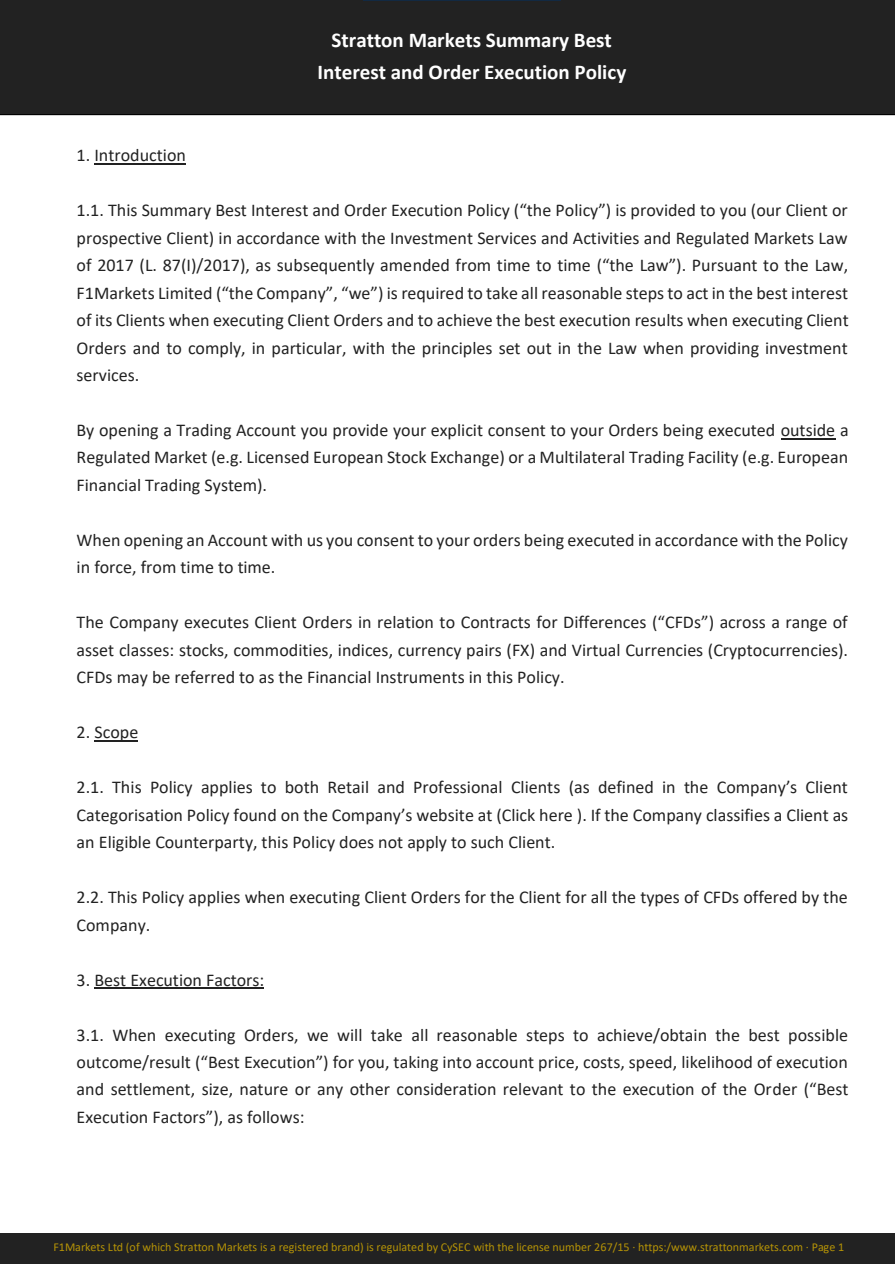
<style>
.page{position:relative;width:895px;height:1264px;background:#fff}
.page>*{position:absolute;margin:0;border:0;box-sizing:border-box;transform-origin:0 0}
.t1{font:700 21px/32.1px "Calibri";color:#fff;text-align:center}
.t2{font:18px/27.5px "Calibri";color:#222;text-align:justify}
.t3{font:12px "Calibri";letter-spacing:-.005em;color:#b59306}
</style>
<div class="page">
<div style="left:0;top:0;width:894px;height:115px;background:#222"></div>
<hr style="left:363px;top:0;width:197px;height:1px;background:#122942">
<div style="left:0;top:1233px;width:894px;height:31px;background:#222"></div>
<div style="left:287px;top:21px;width:369px;height:76px;background:#222"></div>
<hr style="left:94px;top:163px;width:92px;height:2px;background:#222">
<hr style="left:780px;top:438px;width:54px;height:1px;background:#222">
<hr style="left:94px;top:740px;width:44px;height:1px;background:#222">
<hr style="left:94px;top:987px;width:170px;height:2px;background:#222">
<p class="t2" style="left:76px;top:141px;width:111px">1. Introduction</p>
<p class="t1" style="left:317px;top:24px;width:310px">Stratton Markets Summary Best<br>Interest and Order Execution Policy</p>
<p class="t2" style="left:76px;top:196px;width:773px">1.1. This Summary Best Interest and Order Execution Policy (“the Policy”) is provided to you (our Client or prospective Client) in accordance with the Investment Services and Activities and Regulated Markets Law of 2017 (L. 87(Ι)/2017), as subsequently amended from time to time (“the Law”). Pursuant to the Law, F1Markets Limited (“the Company”, “we”) is required to take all reasonable steps to act in the best interest of its Clients when executing Client Orders and to achieve the best execution results when executing Client Orders and to comply, in particular, with the principles set out in the Law when providing investment services.</p>
<p class="t2" style="left:76px;top:416px;width:773px">By opening a Trading Account you provide your explicit consent to your Orders being executed outside a Regulated Market (e.g. Licensed European Stock Exchange) or a Multilateral Trading Facility (e.g. European Financial Trading System).</p>
<p class="t2" style="left:76px;top:526px;width:772px">When opening an Account with us you consent to your orders being executed in accordance with the Policy in force, from time to time.</p>
<p class="t2" style="left:76px;top:608px;width:772px">The Company executes Client Orders in relation to Contracts for Differences (“CFDs”) across a range of asset classes: stocks, commodities, indices, currency pairs (FX) and Virtual Currencies (Cryptocurrencies).<br>CFDs may be referred to as the Financial Instruments in this Policy.</p>
<p class="t2" style="left:76px;top:718px;width:63px">2. Scope</p>
<p class="t2" style="left:76px;top:773px;width:772px">2.1. This Policy applies to both Retail and Professional Clients (as defined in the Company’s Client Categorisation Policy found on the Company’s website at (Click here ). If the Company classifies a Client as an Eligible Counterparty, this Policy does not apply to such Client.</p>
<p class="t2" style="left:76px;top:883px;width:772px">2.2. This Policy applies when executing Client Orders for the Client for all the types of CFDs offered by the<br>Company.</p>
<p class="t2" style="left:76px;top:965px;width:189px">3. Best Execution Factors:</p>
<p class="t2" style="left:76px;top:1020px;width:773px">3.1. When executing Orders, we will take all reasonable steps to achieve/obtain the best possible outcome/result (“Best Execution”) for you, taking into account price, costs, speed, likelihood of execution and settlement, size, nature or any other consideration relevant to the execution of the Order (“Best Execution Factors”), as follows:</p>
<p class="t3" style="left:53px;top:1238px;width:792px">F1Markets Ltd (of which Stratton Markets is a registered brand) is regulated by CySEC with the license number 267/15 · https:/www.strattonmarkets.com · Page 1</p>
</div>
